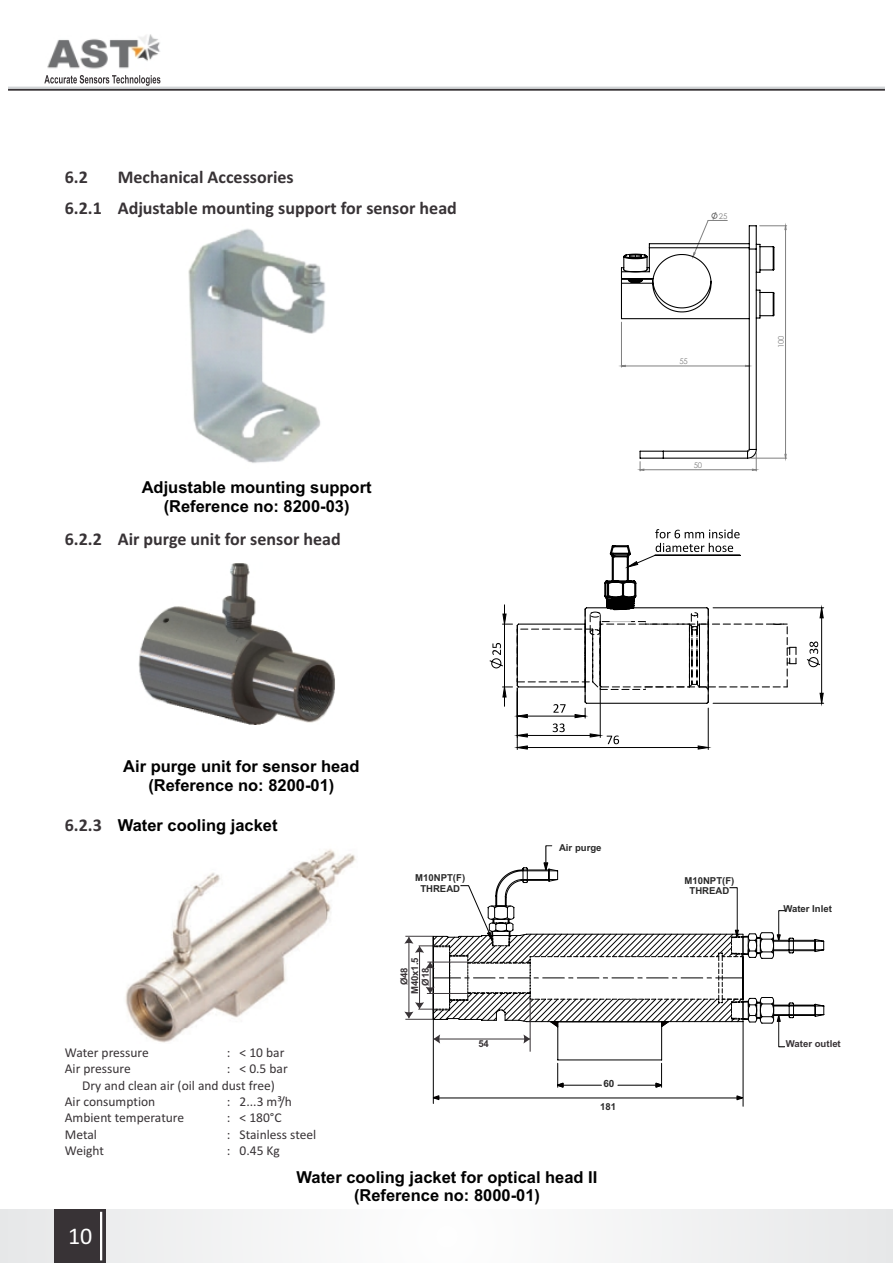
<style>
.page{position:relative;width:893px;height:1263px;background:#fff}
.page>*{position:absolute;margin:0;border:0;box-sizing:border-box;transform-origin:0 0}
.t1{font:24px "Calibri";color:#fff}
.t2{font:700 18px/30.8px "Calibri";color:#383336}
.t3{font:700 16.5px/18.5px "Arial";color:#000;text-align:center}
.t4{font:13.5px "Calibri";color:#383336}
.t5{font:700 9.9px "Arial";color:#292929}
.t6{font:700 9.6px/10.6px "Arial";color:#292929;text-align:center}
.t7{font:700 9.6px "Arial";color:#383336}
.t8{font:7.8px "Century Gothic";color:#808080}
.s1{font-family:"Calibri";font-size:18px;color:#383336}
</style>
<div class="page">
<div style="left:0;top:1209px;width:893px;height:54px;background:#f3f3f4"></div>
<div style="left:54px;top:1209px;width:51px;height:54px;background:#383336"></div>
<hr style="left:100px;top:1212px;width:2px;height:48px;background:#fff">
<svg style="left:44px;top:75px;width:116px;height:11px"></svg>
<hr style="left:8px;top:88px;width:877px;height:3px;background:#383336">
<hr style="left:8px;top:87px;width:877px;height:2px;background:#d1d4d6">
<img style="left:47px;top:34px;width:113px;height:35px">
<img style="left:188px;top:228px;width:137px;height:235px">
<img style="left:125px;top:849px;width:231px;height:194px">
<hr style="left:433px;top:1019px;width:1px;height:84px;background:#000">
<hr style="left:743px;top:1022px;width:1px;height:84px;background:#000">
<hr style="left:433px;top:1098px;width:308px;height:1px;background:#000">
<svg style="left:737px;top:1096px;width:6px;height:4px"></svg>
<svg style="left:433px;top:1095px;width:6px;height:5px"></svg>
<svg style="left:404px;top:845px;width:420px;height:242px"></svg>
<svg style="left:620px;top:212px;width:167px;height:259px"></svg>
<svg style="left:489px;top:529px;width:335px;height:221px"></svg>
<img style="left:138px;top:563px;width:197px;height:162px">
<p class="t2" style="left:65px;top:163px;width:394px;text-indent:53px">Mechanical Accessories<br>6.2.1 Adjustable mounting support for sensor head</p>
<p class="t2" style="left:65px;top:163px;width:25px">6.2</p>
<p class="t3" style="left:142px;top:480px;width:231px">Adjustable mounting support (Reference no: 8200-03)</p>
<p class="t2" style="left:65px;top:525px;width:277px">6.2.2 Air purge unit for sensor head</p>
<p class="t8" style="left:719px;top:213px;width:10px">25</p>
<p class="t8" style="left:679px;top:358px;width:10px">55</p>
<p class="t8" style="left:694px;top:462px;width:10px">50</p>
<p class="t8" style="left:778px;top:348px;width:14px;rotate:-90deg">100</p>
<p class="t3" style="left:123px;top:759px;width:238px">Air purge unit for sensor head (Reference no: 8200-01)</p>
<p class="t3" style="left:65px;top:817px;width:214px"><span class="s1">6.2.3</span> Water cooling jacket</p>
<p class="t4" style="left:65px;top:1046px;width:85px">Water pressure</p>
<p class="t4" style="left:227px;top:1046px;width:59px">: &lt; 10 bar</p>
<p class="t4" style="left:65px;top:1063px;width:67px">Air pressure</p>
<p class="t4" style="left:227px;top:1063px;width:62px">: &lt; 0.5 bar</p>
<p class="t4" style="left:82px;top:1079px;width:194px">Dry and clean air (oil and dust free)</p>
<p class="t4" style="left:65px;top:1096px;width:92px">Air consumption</p>
<p class="t4" style="left:227px;top:1096px;width:67px">: 2...3 m³/h</p>
<p class="t4" style="left:65px;top:1112px;width:121px">Ambient temperature</p>
<p class="t4" style="left:227px;top:1112px;width:56px">: &lt; 180°C</p>
<p class="t4" style="left:65px;top:1129px;width:34px">Metal</p>
<p class="t4" style="left:227px;top:1129px;width:91px">: Stainless steel</p>
<p class="t4" style="left:65px;top:1145px;width:41px">Weight</p>
<p class="t4" style="left:227px;top:1145px;width:55px">: 0.45 Kg</p>
<p class="t6" style="left:415px;top:873px;width:51px">M10NPT(F)<br>THREAD</p>
<p class="t7" style="left:411px;top:994px;width:39px;rotate:-90deg">M40x1.5</p>
<p class="t7" style="left:401px;top:985px;width:20px;rotate:-90deg">Ø48</p>
<p class="t7" style="left:422px;top:986px;width:20px;rotate:-90deg">Ø18</p>
<p class="t7" style="left:478px;top:1040px;width:12px">54</p>
<p class="t6" style="left:559px;top:843px;width:44px">Air purge</p>
<p class="t5" style="left:603px;top:1080px;width:13px">60</p>
<p class="t6" style="left:600px;top:1102px;width:17px">181</p>
<h1 class="t1" style="left:68px;top:1226px;width:26px">10</h1>
<p class="t3" style="left:297px;top:1169px;width:302px">Water cooling jacket for optical head II (Reference no: 8000-01)</p>
<p class="t6" style="left:684px;top:876px;width:51px">M10NPT(F)<br>THREAD</p>
<p class="t6" style="left:783px;top:904px;width:50px">Water Inlet</p>
<p class="t7" style="left:786px;top:1040px;width:56px">Water outlet</p>
</div>
